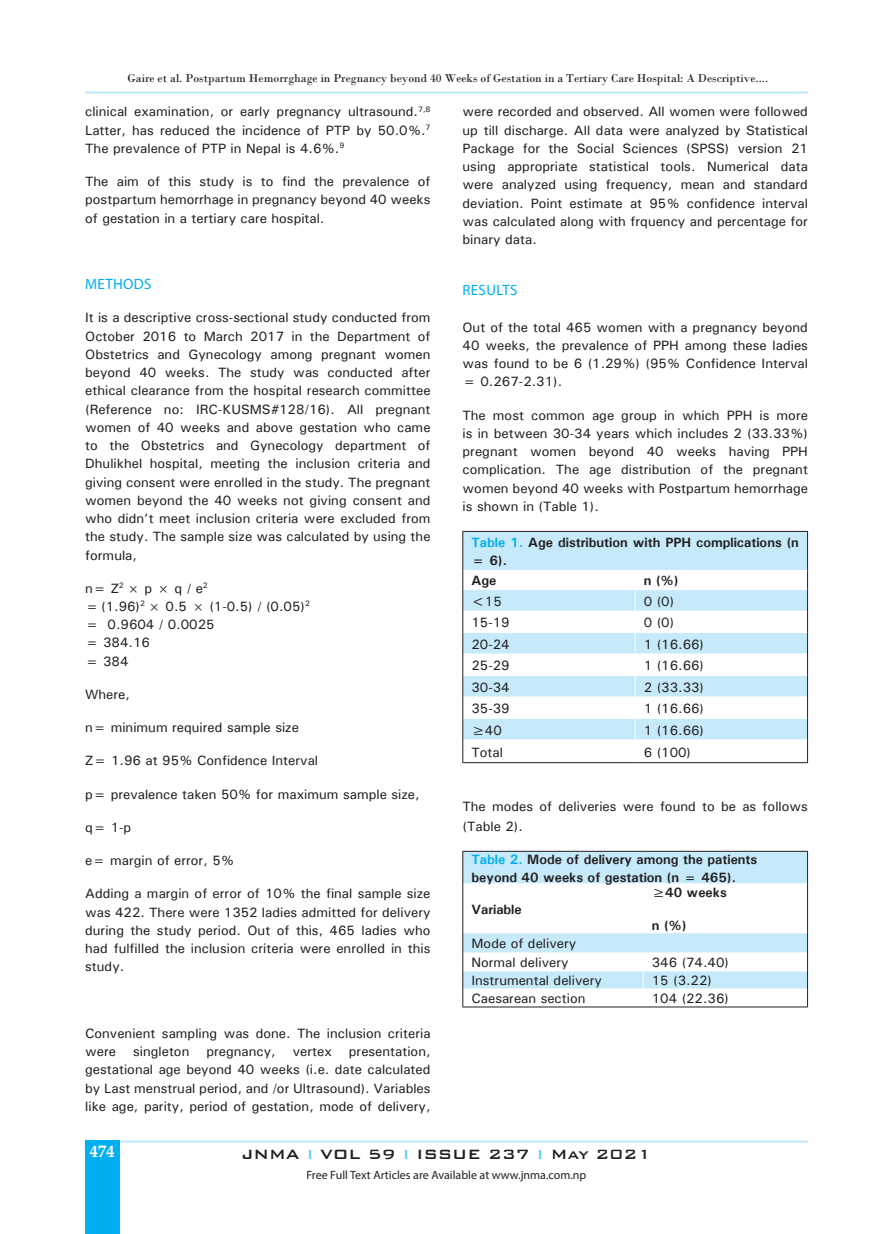
<style>
.page{position:relative;width:893px;height:1234px;background:#fff}
.page>*{position:absolute;margin:0;border:0;box-sizing:border-box;transform-origin:0 0}
.t1{font:500 18px "Bank Gothic BT";color:#231f20}
.t2{font:700 16.5px "Book Antiqua";color:#fff}
.t3{font:15px "Myriad Pro";letter-spacing:.02em;color:#00aeef}
.t4{font:500 13.5px/18.1px "Univers";color:#231f20;text-align:justify}
.t5{font:700 13.5px/18.1px "Univers";color:#231f20}
.Introduction{font:12px "Bodoni";color:#231f20}
.t6{font:12px "Myriad Pro";color:#231f20}
.s1{color:#00aeef}
.s2{color:#6bcff6}
</style>
<div class="page">
<hr style="left:85px;top:91px;width:723px;height:3px;background:#c6eafa">
<hr style="left:85px;top:1140px;width:723px;height:2px;background:#c6eafa">
<div style="left:85px;top:1140px;width:35px;height:93px;background:#00aeef"></div>
<svg style="left:463px;top:532px;width:344px;height:207px;fill:#c6eafa"></svg>
<hr style="left:463px;top:570px;width:172px;height:1px;background:#fff">
<hr style="left:463px;top:589px;width:172px;height:1px;background:#fff">
<hr style="left:635px;top:589px;width:172px;height:1px;background:#fff">
<hr style="left:463px;top:610px;width:172px;height:1px;background:#fff">
<hr style="left:635px;top:610px;width:172px;height:1px;background:#fff">
<hr style="left:463px;top:632px;width:172px;height:1px;background:#fff">
<hr style="left:635px;top:632px;width:172px;height:1px;background:#fff">
<hr style="left:463px;top:653px;width:172px;height:1px;background:#fff">
<hr style="left:635px;top:653px;width:172px;height:1px;background:#fff">
<hr style="left:463px;top:675px;width:172px;height:1px;background:#fff">
<hr style="left:635px;top:675px;width:172px;height:1px;background:#fff">
<hr style="left:463px;top:696px;width:172px;height:1px;background:#fff">
<hr style="left:635px;top:696px;width:172px;height:1px;background:#fff">
<hr style="left:463px;top:718px;width:172px;height:1px;background:#fff">
<hr style="left:635px;top:718px;width:172px;height:1px;background:#fff">
<hr style="left:635px;top:570px;width:172px;height:1px;background:#fff">
<svg style="left:635px;top:571px;width:1px;height:169px"></svg>
<hr style="left:462px;top:531px;width:173px;height:1px;background:#231f20">
<hr style="left:462px;top:531px;width:1px;height:39px;background:#231f20">
<hr style="left:635px;top:531px;width:173px;height:1px;background:#231f20">
<hr style="left:807px;top:531px;width:1px;height:39px;background:#231f20">
<svg style="left:462px;top:570px;width:1px;height:192px"></svg>
<svg style="left:807px;top:570px;width:1px;height:192px"></svg>
<hr style="left:462px;top:762px;width:173px;height:1px;background:#231f20">
<hr style="left:635px;top:762px;width:173px;height:1px;background:#231f20">
<svg style="left:463px;top:851px;width:344px;height:137px"></svg>
<hr style="left:463px;top:883px;width:180px;height:1px;background:#fff">
<hr style="left:463px;top:932px;width:180px;height:1px;background:#fff">
<hr style="left:643px;top:932px;width:164px;height:1px;background:#fff">
<hr style="left:463px;top:952px;width:180px;height:1px;background:#fff">
<hr style="left:643px;top:952px;width:164px;height:1px;background:#fff">
<hr style="left:463px;top:970px;width:180px;height:1px;background:#fff">
<hr style="left:643px;top:970px;width:164px;height:1px;background:#fff">
<hr style="left:643px;top:883px;width:164px;height:1px;background:#fff">
<hr style="left:643px;top:884px;width:1px;height:48px;background:#fff">
<svg style="left:643px;top:953px;width:1px;height:36px"></svg>
<hr style="left:462px;top:850px;width:181px;height:1px;background:#231f20">
<hr style="left:462px;top:851px;width:1px;height:32px;background:#231f20">
<hr style="left:643px;top:850px;width:165px;height:1px;background:#231f20">
<hr style="left:807px;top:851px;width:1px;height:32px;background:#231f20">
<hr style="left:462px;top:883px;width:1px;height:49px;background:#231f20">
<hr style="left:807px;top:883px;width:1px;height:49px;background:#231f20">
<svg style="left:462px;top:932px;width:1px;height:74px"></svg>
<svg style="left:807px;top:932px;width:1px;height:74px"></svg>
<hr style="left:462px;top:1006px;width:181px;height:1px;background:#231f20">
<hr style="left:643px;top:1006px;width:165px;height:1px;background:#231f20">
<p class="Introduction" style="left:127px;top:71px;width:642px">Gaire et al. Postpartum Hemorrghage in Pregnancy beyond 40 Weeks of Gestation in a Tertiary Care Hospital: A Descriptive....</p>
<p class="t4" style="left:85px;top:102px;width:347px">clinical examination, or early pregnancy ultrasound.<sup>7,8<br></sup>Latter, has reduced the incidence of PTP by 50.0%.<sup>7<br></sup>The prevalence of PTP in Nepal is 4.6%.<sup>9</sup></p>
<p class="t4" style="left:85px;top:172px;width:347px">The aim of this study is to find the prevalence of postpartum hemorrhage in pregnancy beyond 40 weeks of gestation in a tertiary care hospital.</p>
<p class="t3" style="left:85px;top:275px;width:68px">METHODS</p>
<p class="t4" style="left:85px;top:308px;width:347px">It is a descriptive cross-sectional study conducted from October 2016 to March 2017 in the Department of Obstetrics and Gynecology among pregnant women beyond 40 weeks. The study was conducted after ethical clearance from the hospital research committee (Reference no: IRC-KUSMS#128/16). All pregnant women of 40 weeks and above gestation who came to the Obstetrics and Gynecology department of Dhulikhel hospital, meeting the inclusion criteria and giving consent were enrolled in the study. The pregnant women beyond the 40 weeks not giving consent and who didn’t meet inclusion criteria were excluded from the study. The sample size was calculated by using the formula,</p>
<p class="t4" style="left:85px;top:578px;width:226px;text-align:left">n= Z<sup>2</sup> × p × q / e<sup>2<br></sup>= (1.96)<sup>2</sup> × 0.5 × (1-0.5) / (0.05)<sup>2 </sup>= 0.9604 / 0.0025<br>= 384.16<br>= 384</p>
<p class="t4" style="left:85px;top:684px;width:46px">Where,</p>
<p class="t4" style="left:85px;top:718px;width:215px">n= minimum required sample size</p>
<p class="t4" style="left:85px;top:751px;width:235px">Z= 1.96 at 95% Confidence Interval</p>
<p class="t4" style="left:85px;top:784px;width:336px">p= prevalence taken 50% for maximum sample size,</p>
<p class="t4" style="left:85px;top:817px;width:48px">q= 1-p</p>
<p class="t4" style="left:85px;top:851px;width:151px">e= margin of error, 5%</p>
<p class="t4" style="left:85px;top:884px;width:347px">Adding a margin of error of 10% the final sample size was 422. There were 1352 ladies admitted for delivery during the study period. Out of this, 465 ladies who had fulfilled the inclusion criteria were enrolled in this study.</p>
<p class="t4" style="left:85px;top:1023px;width:347px">Convenient sampling was done. The inclusion criteria were</p>
<p class="t4" style="left:85px;top:1041px;width:347px;text-indent:264px">presentation, gestational age beyond 40 weeks (i.e. date calculated by Last menstrual period, and /or Ultrasound). Variables like age, parity, period of gestation, mode of delivery,</p>
<p class="t4" style="left:133px;top:1041px;width:58px">singleton</p>
<p class="t4" style="left:206px;top:1041px;width:71px">pregnancy,</p>
<p class="t4" style="left:293px;top:1041px;width:41px">vertex</p>
<p class="t4" style="left:463px;top:102px;width:347px">were recorded and observed. All women were followed up till discharge. All data were analyzed by Statistical Package for the Social Sciences (SPSS) version 21 using appropriate statistical tools. Numerical data were analyzed using frequency, mean and standard deviation. Point estimate at 95% confidence interval was calculated along with frquency and percentage for binary data.</p>
<p class="t3" style="left:463px;top:281px;width:56px">RESULTS</p>
<p class="t4" style="left:462px;top:317px;width:347px">Out of the total 465 women with a pregnancy beyond 40 weeks, the prevalence of PPH among these ladies was found to be 6 (1.29%) (95% Confidence Interval = 0.267-2.31).</p>
<p class="t4" style="left:462px;top:405px;width:347px">The most common age group in which PPH is more is in between 30-34 years which includes 2 (33.33%) pregnant women beyond 40 weeks having PPH complication. The age distribution of the pregnant women beyond 40 weeks with Postpartum hemorrhage is shown in (Table 1).</p>
<p class="t5" style="left:471px;top:533px;width:329px"><span class="s1">Table 1.</span> Age distribution with PPH complications (n = 6).</p>
<p class="t5" style="left:471px;top:571px;width:26px">Age</p>
<p class="t5" style="left:644px;top:571px;width:36px">n (%)</p>
<p class="t4" style="left:471px;top:591px;width:32px">&lt;15</p>
<p class="t4" style="left:644px;top:591px;width:32px">0 (0)</p>
<p class="t4" style="left:471px;top:613px;width:40px">15-19</p>
<p class="t4" style="left:644px;top:613px;width:32px">0 (0)</p>
<p class="t4" style="left:471px;top:634px;width:40px">20-24</p>
<p class="t4" style="left:644px;top:634px;width:62px">1 (16.66)</p>
<p class="t4" style="left:471px;top:656px;width:40px">25-29</p>
<p class="t4" style="left:644px;top:656px;width:62px">1 (16.66)</p>
<p class="t4" style="left:471px;top:677px;width:40px">30-34</p>
<p class="t4" style="left:644px;top:677px;width:62px">2 (33.33)</p>
<p class="t4" style="left:471px;top:699px;width:40px">35-39</p>
<p class="t4" style="left:644px;top:699px;width:62px">1 (16.66)</p>
<p class="t4" style="left:471px;top:720px;width:32px">≥40</p>
<p class="t4" style="left:644px;top:720px;width:62px">1 (16.66)</p>
<p class="t4" style="left:471px;top:742px;width:33px">Total</p>
<p class="t4" style="left:644px;top:742px;width:49px">6 (100)</p>
<p class="t4" style="left:462px;top:795px;width:347px;line-height:19.8px">The modes of deliveries were found to be as follows (Table 2).</p>
<p class="t5" style="left:471px;top:849px;width:287px"><span class="s1">Table 2.</span> Mode of delivery among the patients beyond 40 weeks of gestation (n = 465).</p>
<p class="t5" style="left:471px;top:899px;width:52px">Variable</p>
<p class="t5" style="left:652px;top:882px;width:76px">≥40 weeks</p>
<p class="t5" style="left:652px;top:916px;width:36px">n (%)</p>
<p class="t4" style="left:471px;top:934px;width:106px">Mode of delivery</p>
<p class="t4" style="left:471px;top:953px;width:99px">Normal delivery</p>
<p class="t4" style="left:652px;top:953px;width:79px">346 (74.40)</p>
<p class="t4" style="left:471px;top:971px;width:132px">Instrumental delivery</p>
<p class="t4" style="left:652px;top:971px;width:62px">15 (3.22)</p>
<p class="t4" style="left:471px;top:989px;width:116px">Caesarean section</p>
<p class="t4" style="left:652px;top:989px;width:79px">104 (22.36)</p>
<p class="t2" style="left:90px;top:1139px;width:26px">474</p>
<h1 class="t1" style="left:241px;top:1143px;width:411px">JNMA <span class="s2">I</span> VOL 59 <span class="s2">I</span> ISSUE 237 <span class="s2">I</span> May 2021</h1>
<p class="t6" style="left:306px;top:1167px;width:281px">Free Full Text Articles are Available at www.jnma.com.np</p>
</div>
